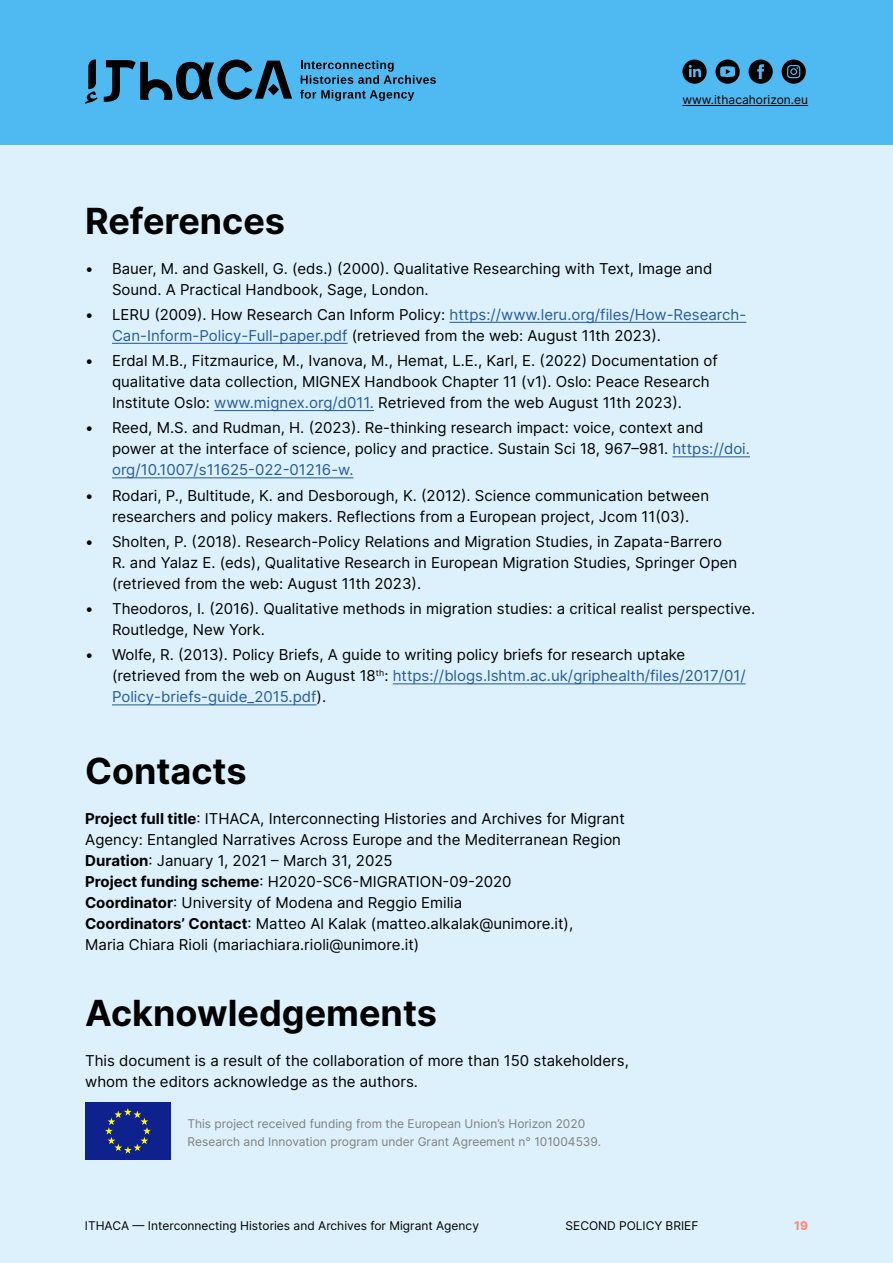
<style>
.page{position:relative;width:893px;height:1263px;background:#dcf1fc}
.page>*{position:absolute;margin:0;border:0;box-sizing:border-box;transform-origin:0 0}
.t1{font:700 36px "Inter";color:#000}
.t2{font:15px/21px "Inter";color:#000}
.t3{font:12px/18px "Inter";color:#7f7f7f}
.t4{font:12px "Inter";color:#000}
.t5{font:700 12px "Inter";color:#ff846e}
.s1{color:#275b9b}
.s2{font-weight:700}
</style>
<div class="page">
<hr style="left:450px;top:322px;width:296px;height:1px;background:#275b9b">
<hr style="left:112px;top:343px;width:236px;height:1px;background:#275b9b">
<hr style="left:214px;top:410px;width:160px;height:1px;background:#275b9b">
<hr style="left:672px;top:456px;width:78px;height:1px;background:#275b9b">
<hr style="left:112px;top:477px;width:241px;height:1px;background:#275b9b">
<hr style="left:393px;top:683px;width:353px;height:1px;background:#275b9b">
<hr style="left:112px;top:704px;width:205px;height:1px;background:#275b9b">
<div style="left:85px;top:1103px;width:86px;height:57px;background:#0f218c"></div>
<svg style="left:105px;top:1108px;width:46px;height:46px"></svg>
<div style="left:0;top:0;width:893px;height:144px;background:#4fbaf2"></div>
<svg style="left:301px;top:60px;width:135px;height:24px"></svg>
<svg style="left:300px;top:90px;width:114px;height:11px"></svg>
<svg style="left:85px;top:60px;width:207px;height:44px"></svg>
<hr style="left:682px;top:105px;width:126px;height:1px;background:#000">
<svg style="left:715px;top:60px;width:25px;height:24px"></svg>
<svg style="left:682px;top:60px;width:25px;height:24px"></svg>
<svg style="left:748px;top:60px;width:25px;height:24px"></svg>
<svg style="left:782px;top:60px;width:24px;height:24px"></svg>
<h1 class="t1" style="left:85px;top:194px;width:202px">References</h1>
<p class="t4" style="left:682px;top:90px;width:127px">www.ithacahorizon.eu</p>
<p class="t2" style="left:112px;top:257px;width:602px;text-indent:-27px">• Bauer, M. and Gaskell, G. (eds.) (2000). Qualitative Researching with Text, Image and<br>Sound. A Practical Handbook, Sage, London.</p>
<p class="t2" style="left:112px;top:304px;width:636px;text-indent:-27px">• LERU (2009). How Research Can Inform Policy: <span class="s1">https://www.leru.org/files/How-Research-<br>Can-Inform-Policy-Full-paper.pdf</span> (retrieved from the web: August 11th 2023).</p>
<p class="t2" style="left:112px;top:350px;width:607px;text-indent:-27px">• Erdal M.B., Fitzmaurice, M., Ivanova, M., Hemat, L.E., Karl, E. (2022) Documentation of qualitative data collection, MIGNEX Handbook Chapter 11 (v1). Oslo: Peace Research<br>Institute Oslo: <span class="s1">www.mignex.org/d011.</span> Retrieved from the web August 11th 2023).</p>
<p class="t2" style="left:112px;top:417px;width:639px;text-indent:-27px">• Reed, M.S. and Rudman, H. (2023). Re-thinking research impact: voice, context and power at the interface of science, policy and practice. Sustain Sci 18, 967–981. <span class="s1">https://doi. org/10.1007/s11625-022-01216-w.</span></p>
<p class="t2" style="left:85px;top:484px;width:626px;text-align:center">• Rodari, P., Bultitude, K. and Desborough, K. (2012). Science communication between researchers and policy makers. Reflections from a European project, Jcom 11(03).</p>
<p class="t2" style="left:112px;top:530px;width:627px;text-indent:-27px">• Sholten, P. (2018). Research-Policy Relations and Migration Studies, in Zapata-Barrero<br>R. and Yalaz E. (eds), Qualitative Research in European Migration Studies, Springer Open (retrieved from the web: August 11th 2023).</p>
<p class="t2" style="left:112px;top:598px;width:645px;text-indent:-27px">• Theodoros, I. (2016). Qualitative methods in migration studies: a critical realist perspective.<br>Routledge, New York.</p>
<p class="t2" style="left:112px;top:644px;width:635px;text-indent:-27px">• Wolfe, R. (2013). Policy Briefs, A guide to writing policy briefs for research uptake (retrieved from the web on August 18<sup>th</sup>: <span class="s1">https://blogs.lshtm.ac.uk/griphealth/files/2017/01/<br>Policy-briefs-guide_2015.pdf</span>).</p>
<h1 class="t1" style="left:85px;top:744px;width:163px">Contacts</h1>
<p class="t2" style="left:85px;top:807px;width:541px"><span class="s2">Project full title</span>: ITHACA, Interconnecting Histories and Archives for Migrant Agency: Entangled Narratives Across Europe and the Mediterranean Region <span class="s2">Duration</span>: January 1, 2021 – March 31, 2025<br><span class="s2">Project funding scheme</span>: H2020-SC6-MIGRATION-09-2020<br><span class="s2">Coordinator</span>: University of Modena and Reggio Emilia<br><span class="s2">Coordinators’ Contact</span>: Matteo Al Kalak (matteo.alkalak@unimore.it),<br>Maria Chiara Rioli (mariachiara.rioli@unimore.it)</p>
<h1 class="t1" style="left:85px;top:987px;width:353px">Acknowledgements</h1>
<p class="t2" style="left:85px;top:1050px;width:545px">This document is a result of the collaboration of more than 150 stakeholders, whom the editors acknowledge as the authors.</p>
<p class="t3" style="left:187px;top:1114px;width:415px">This project received funding from the European Union’s Horizon 2020<br>Research and Innovation program under Grant Agreement n° 101004539.</p>
<p class="t4" style="left:85px;top:1216px;width:396px">ITHACA — Interconnecting Histories and Archives for Migrant Agency</p>
<p class="t4" style="left:565px;top:1216px;width:134px">SECOND POLICY BRIEF</p>
<p class="t5" style="left:794px;top:1216px;width:15px">19</p>
</div>
